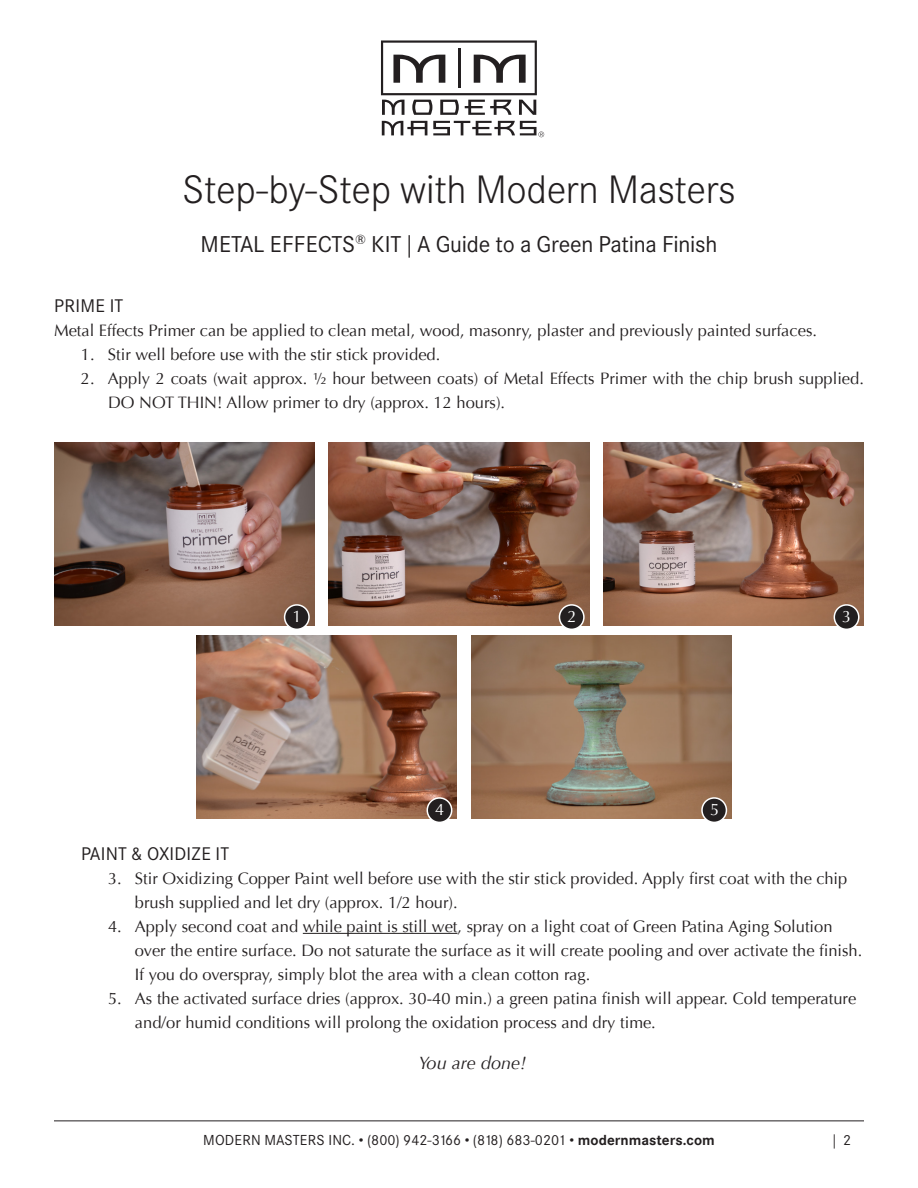
<style>
.page{position:relative;width:918px;height:1188px;background:#fff}
.page>*{position:absolute;margin:0;border:0;box-sizing:border-box;transform-origin:0 0}
.t1{font:300 39px "Corporate SBQ";letter-spacing:-.01em;color:#231f20}
.t2{font:22.5px "Corporate SBQ";letter-spacing:-.01em;color:#231f20}
.t3{font:18px "Corporate SBQ";letter-spacing:.015em;color:#231f20}
.t4{font:italic 18px "Optima";color:#231f20}
.t5{font:16.5px/24px "Optima";color:#231f20}
.t6{font:16.5px "Optima";color:#fff}
.t7{font:14.25px "Corporate SBQ";color:#231f20}
.s1{font-weight:700}
</style>
<div class="page">
<svg style="left:381px;top:40px;width:156px;height:75px"></svg>
<svg style="left:382px;top:121px;width:45px;height:14px"></svg>
<svg style="left:433px;top:121px;width:111px;height:16px"></svg>
<img style="left:329px;top:443px;width:260px;height:183px">
<img style="left:54px;top:443px;width:260px;height:183px">
<img style="left:604px;top:443px;width:260px;height:183px">
<img style="left:197px;top:636px;width:260px;height:183px">
<img style="left:471px;top:636px;width:261px;height:183px">
<hr style="left:303px;top:933px;width:155px;height:1px;background:#231f20">
<div style="left:559px;top:605px;width:25px;height:24px;background:#231f20;border-radius:50%"></div>
<div style="left:559px;top:604px;width:26px;height:26px;border:2px solid #fff;border-radius:50%"></div>
<div style="left:285px;top:605px;width:24px;height:24px;background:#231f20;border-radius:50%"></div>
<div style="left:284px;top:604px;width:26px;height:26px;border:2px solid #fff;border-radius:50%"></div>
<div style="left:834px;top:605px;width:25px;height:24px;background:#231f20;border-radius:50%"></div>
<div style="left:834px;top:604px;width:25px;height:26px;border:2px solid #fff;border-radius:50%"></div>
<div style="left:427px;top:798px;width:25px;height:24px;background:#231f20;border-radius:50%"></div>
<div style="left:427px;top:797px;width:25px;height:26px;border:2px solid #fff;border-radius:50%"></div>
<div style="left:702px;top:798px;width:24px;height:24px;background:#231f20;border-radius:50%"></div>
<div style="left:701px;top:797px;width:26px;height:26px;border:2px solid #fff;border-radius:50%"></div>
<hr style="left:54px;top:1120px;width:810px;height:1px;background:#231f20">
<p class="t1" style="left:182px;top:167px;width:555px">Step-by-Step with Modern Masters</p>
<p class="t2" style="left:201px;top:230px;width:518px">METAL EFFECTS<sup>®</sup> KIT | A Guide to a Green Patina Finish</p>
<p class="t3" style="left:54px;top:295px;width:71px">PRIME IT</p>
<p class="t5" style="left:54px;top:319px;width:765px">Metal Effects Primer can be applied to clean metal, wood, masonry, plaster and previously painted surfaces.</p>
<p class="t5" style="left:81px;top:343px;width:361px">1. Stir well before use with the stir stick provided.</p>
<p class="t5" style="left:108px;top:367px;width:757px;text-indent:-27px">2. Apply 2 coats (wait approx. ½ hour between coats) of Metal Effects Primer with the chip brush supplied.<br>DO NOT THIN! Allow primer to dry (approx. 12 hours).</p>
<p class="t6" style="left:293px;top:607px;width:11px">1</p>
<p class="t6" style="left:567px;top:607px;width:11px">2</p>
<p class="t6" style="left:842px;top:607px;width:11px">3</p>
<p class="t6" style="left:435px;top:800px;width:11px">4</p>
<p class="t6" style="left:710px;top:800px;width:11px">5</p>
<p class="t3" style="left:81px;top:843px;width:150px">PAINT &amp; OXIDIZE IT</p>
<p class="t5" style="left:135px;top:866px;width:714px;text-indent:-27px">3. Stir Oxidizing Copper Paint well before use with the stir stick provided. Apply first coat with the chip brush supplied and let dry (approx. 1/2 hour).</p>
<p class="t5" style="left:135px;top:914px;width:729px;text-indent:-27px">4. Apply second coat and while paint is still wet, spray on a light coat of Green Patina Aging Solution over the entire surface. Do not saturate the surface as it will create pooling and over activate the finish.<br>If you do overspray, simply blot the area with a clean cotton rag.</p>
<p class="t5" style="left:135px;top:986px;width:723px;text-indent:-27px">5. As the activated surface dries (approx. 30-40 min.) a green patina finish will appear. Cold temperature and/or humid conditions will prolong the oxidation process and dry time.</p>
<p class="t4" style="left:419px;top:1053px;width:109px">You are done!</p>
<p class="t7" style="left:203px;top:1132px;width:513px">MODERN MASTERS INC. • (800) 942-3166 • (818) 683-0201 • <span class="s1">modernmasters.com</span></p>
<p class="t7" style="left:833px;top:1131px;width:20px">| 2</p>
</div>
